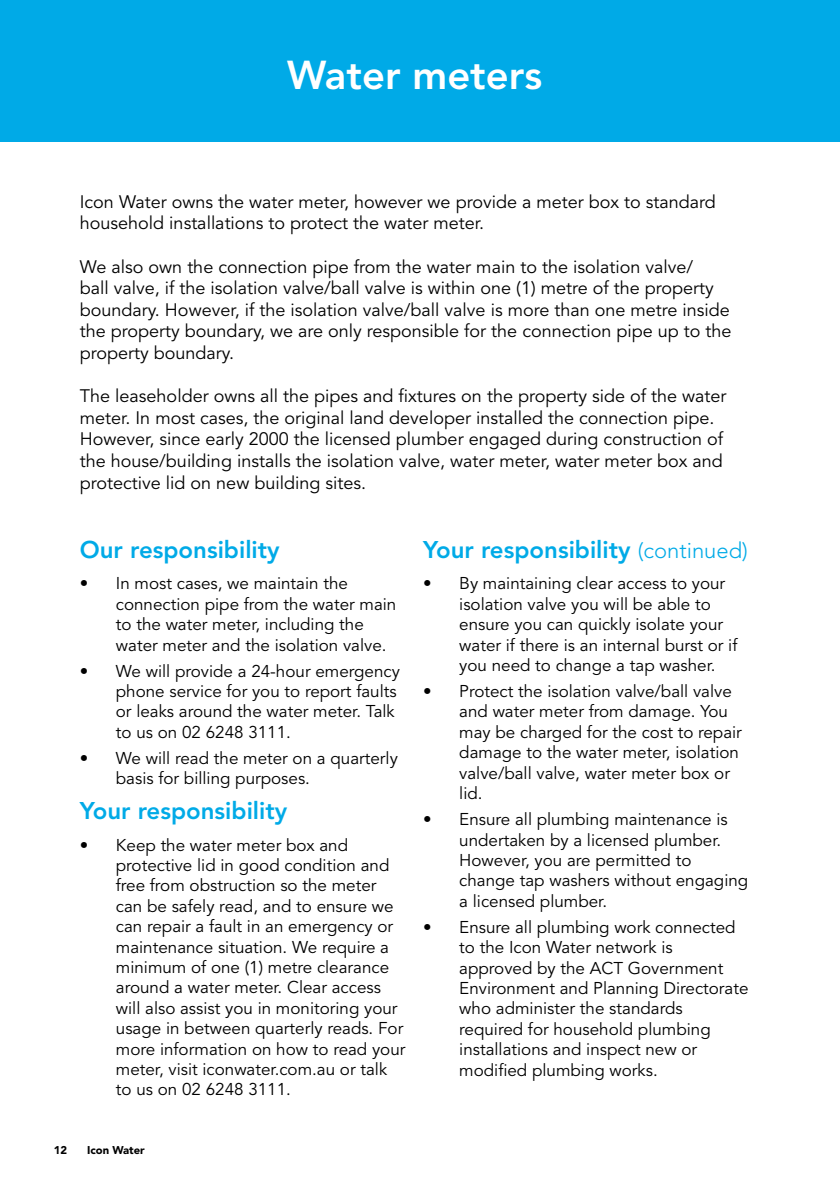
<style>
.page{position:relative;width:840px;height:1191px;background:#fff}
.page>*{position:absolute;margin:0;border:0;box-sizing:border-box;transform-origin:0 0}
.t1{font:800 40px "Avenir LT Std";color:#fff}
.t2{font:800 24px "Avenir LT Std";color:#00aae7}
.t3{font:18px/21.6px "Avenir LT Std";color:#000}
.t4{font:17px/20.4px "Avenir LT Std";color:#000}
.t5{font:900 11.2px "Avenir LT Std";color:#000101}
.s1{font-weight:300;font-size:22px}
</style>
<div class="page">
<div style="left:0;top:0;width:839px;height:142px;background:#00aae7"></div>
<h1 class="t1" style="left:287px;top:52px;width:256px">Water meters</h1>
<p class="t3" style="left:80px;top:191px;width:637px">Icon Water owns the water meter, however we provide a meter box to standard household installations to protect the water meter.</p>
<p class="t3" style="left:80px;top:256px;width:653px">We also own the connection pipe from the water main to the isolation valve/<br>ball valve, if the isolation valve/ball valve is within one (1) metre of the property boundary. However, if the isolation valve/ball valve is more than one metre inside the property boundary, we are only responsible for the connection pipe up to the property boundary.</p>
<p class="t3" style="left:80px;top:386px;width:647px">The leaseholder owns all the pipes and fixtures on the property side of the water meter. In most cases, the original land developer installed the connection pipe.<br>However, since early 2000 the licensed plumber engaged during construction of the house/building installs the isolation valve, water meter, water meter box and protective lid on new building sites.</p>
<h2 class="t2" style="left:80px;top:535px;width:201px">Our responsibility</h2>
<p class="t4" style="left:116px;top:574px;width:282px;text-indent:-36px">• In most cases, we maintain the connection pipe from the water main to the water meter, including the water meter and the isolation valve.</p>
<p class="t4" style="left:116px;top:661px;width:285px;text-indent:-36px">• We will provide a 24-hour emergency phone service for you to report faults or leaks around the water meter. Talk to us on 02 6248 3111.</p>
<p class="t4" style="left:116px;top:748px;width:283px;text-indent:-36px">• We will read the meter on a quarterly basis for billing purposes.</p>
<h2 class="t2" style="left:80px;top:796px;width:209px">Your responsibility</h2>
<p class="t4" style="left:116px;top:835px;width:291px;text-indent:-36px">• Keep the water meter box and protective lid in good condition and free from obstruction so the meter can be safely read, and to ensure we can repair a fault in an emergency or maintenance situation. We require a minimum of one (1) metre clearance around a water meter. Clear access will also assist you in monitoring your usage in between quarterly reads. For more information on how to read your meter, visit iconwater.com.au or talk to us on 02 6248 3111.</p>
<h2 class="t2" style="left:423px;top:535px;width:326px">Your responsibility <span class="s1">(continued)</span></h2>
<p class="t4" style="left:459px;top:574px;width:279px;text-indent:-36px">• By maintaining clear access to your isolation valve you will be able to ensure you can quickly isolate your water if there is an internal burst or if you need to change a tap washer.</p>
<p class="t4" style="left:459px;top:681px;width:284px;text-indent:-36px">• Protect the isolation valve/ball valve and water meter from damage. You may be charged for the cost to repair damage to the water meter, isolation valve/ball valve, water meter box or lid.</p>
<p class="t4" style="left:459px;top:809px;width:290px;text-indent:-36px">• Ensure all plumbing maintenance is undertaken by a licensed plumber.<br>However, you are permitted to change tap washers without engaging a licensed plumber.</p>
<p class="t4" style="left:459px;top:917px;width:290px;text-indent:-36px">• Ensure all plumbing work connected to the Icon Water network is approved by the ACT Government<br>Environment and Planning Directorate who administer the standards required for household plumbing installations and inspect new or modified plumbing works.</p>
<p class="t5" style="left:54px;top:1143px;width:15px">12</p>
<p class="t5" style="left:87px;top:1143px;width:59px">Icon Water</p>
</div>
